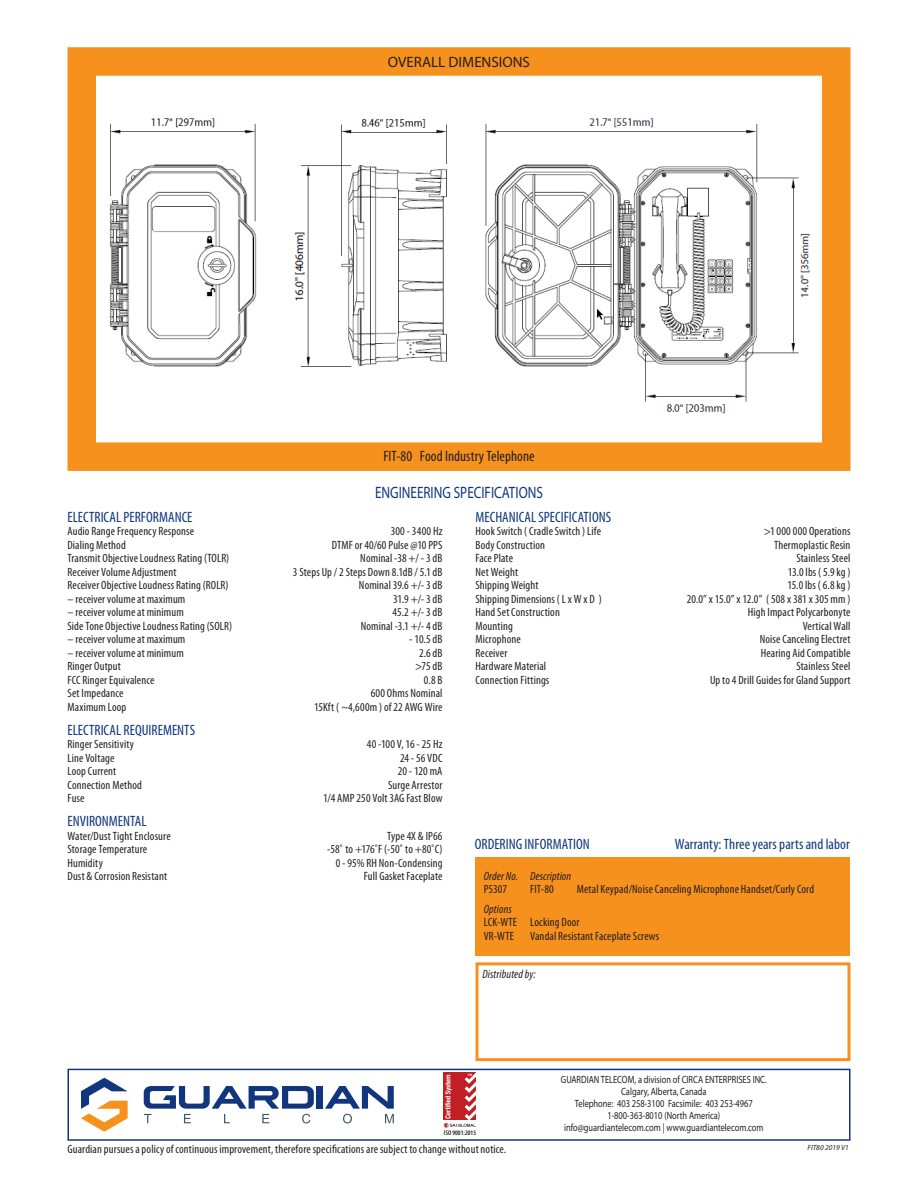
<style>
.page{position:relative;width:918px;height:1188px;background:#fff}
.page>*{position:absolute;margin:0;border:0;box-sizing:border-box;transform-origin:0 0}
.Specs_Title{font:16.5px "Myriad Pro";color:#11367e;scale:.8 1}
.Specs_Heading{font:condensed 15px "Myriad Pro";color:#11367e}
.Order_Title{font:condensed 15px "Myriad Pro";letter-spacing:.005em;color:#11367e}
.Drawing_Heading{font:condensed 15px "Myriad Pro";letter-spacing:.005em;color:#231f20}
.Drawing_Title{font:15px "Myriad Pro";letter-spacing:-.005em;color:#231f20}
.Specs_Paragraph{font:condensed 12px "Myriad Pro";letter-spacing:.01em;color:#231f20}
.Order_Paragraph{font:condensed 12px "Myriad Pro";letter-spacing:.01em;color:#231f20}
.Guardian_Disclaimer{font:condensed 12px "Myriad Pro";letter-spacing:.01em;color:#231f20}
.Order_Header{font:italic condensed 12px "Myriad Pro";letter-spacing:.01em;color:#231f20}
.Distributed_By{font:italic condensed 12px "Myriad Pro";letter-spacing:.01em;color:#231f20}
.t1{font:10.5px "Myriad Pro";color:#231f20;scale:.8 1}
.Sales_Sheet_Code{font:italic 7.5px "Myriad Pro";color:#231f20}
.t2{font:600 condensed 6.9px "Myriad Pro";color:#231f20}
</style>
<div class="page">
<div style="left:476px;top:962px;width:374px;height:99px;border:3px solid #f6911e"></div>
<div style="left:68px;top:1069px;width:782px;height:72px;border:2px solid #11367e"></div>
<div style="left:475px;top:857px;width:375px;height:99px;background:#f6911e"></div>
<div style="left:68px;top:47px;width:782px;height:424px;border:28px solid #f6911e"></div>
<img style="left:109px;top:118px;width:701px;height:296px">
<div style="left:317px;top:1086px;width:6px;height:23px;background:#11367e"></div>
<svg style="left:81px;top:1078px;width:47px;height:54px"></svg>
<svg style="left:144px;top:1086px;width:170px;height:37px"></svg>
<svg style="left:325px;top:1086px;width:69px;height:37px"></svg>
<svg style="left:444px;top:1072px;width:32px;height:56px"></svg>
<p class="Drawing_Title" style="left:388px;top:53px;width:144px">OVERALL DIMENSIONS</p>
<p class="Drawing_Heading" style="left:383px;top:447px;width:153px">FIT-80 Food Industry Telephone</p>
<p class="Specs_Title" style="left:375px;top:483px;width:211px">ENGINEERING SPECIFICATIONS</p>
<p class="Specs_Heading" style="left:68px;top:508px;width:127px">ELECTRICAL PERFORMANCE</p>
<p class="Specs_Paragraph" style="left:68px;top:524px;width:128px">Audio Range Frequency Response</p>
<p class="Specs_Paragraph" style="left:391px;top:524px;width:53px">300 - 3400 Hz</p>
<p class="Specs_Paragraph" style="left:68px;top:538px;width:60px">Dialing Method</p>
<p class="Specs_Paragraph" style="left:332px;top:538px;width:112px">DTMF or 40/60 Pulse @10 PPS</p>
<p class="Specs_Paragraph" style="left:68px;top:551px;width:163px">Transmit Objective Loudness Rating (TOLR)</p>
<p class="Specs_Paragraph" style="left:360px;top:551px;width:84px">Nominal -38 +/ - 3 dB</p>
<p class="Specs_Paragraph" style="left:68px;top:565px;width:111px">Receiver Volume Adjustment</p>
<p class="Specs_Paragraph" style="left:293px;top:565px;width:151px">3 Steps Up / 2 Steps Down 8.1dB / 5.1 dB</p>
<p class="Specs_Paragraph" style="left:68px;top:578px;width:163px">Receiver Objective Loudness Rating (ROLR)</p>
<p class="Specs_Paragraph" style="left:359px;top:578px;width:85px">Nominal 39.6 +/- 3 dB</p>
<p class="Specs_Paragraph" style="left:68px;top:592px;width:119px">– receiver volume at maximum</p>
<p class="Specs_Paragraph" style="left:393px;top:592px;width:51px">31.9 +/- 3 dB</p>
<p class="Specs_Paragraph" style="left:68px;top:605px;width:118px">– receiver volume at minimum</p>
<p class="Specs_Paragraph" style="left:393px;top:605px;width:51px">45.2 +/- 3 dB</p>
<p class="Specs_Paragraph" style="left:68px;top:619px;width:166px">Side Tone Objective Loudness Rating (SOLR)</p>
<p class="Specs_Paragraph" style="left:361px;top:619px;width:83px">Nominal -3.1 +/- 4 dB</p>
<p class="Specs_Paragraph" style="left:68px;top:632px;width:119px">– receiver volume at maximum</p>
<p class="Specs_Paragraph" style="left:409px;top:632px;width:35px">- 10.5 dB</p>
<p class="Specs_Paragraph" style="left:68px;top:646px;width:118px">– receiver volume at minimum</p>
<p class="Specs_Paragraph" style="left:419px;top:646px;width:25px">2.6 dB</p>
<p class="Specs_Paragraph" style="left:68px;top:659px;width:55px">Ringer Output</p>
<p class="Specs_Paragraph" style="left:415px;top:659px;width:29px">&gt;75 dB</p>
<p class="Specs_Paragraph" style="left:68px;top:673px;width:88px">FCC Ringer Equivalence</p>
<p class="Specs_Paragraph" style="left:424px;top:673px;width:20px">0.8 B</p>
<p class="Specs_Paragraph" style="left:68px;top:686px;width:58px">Set Impedance</p>
<p class="Specs_Paragraph" style="left:371px;top:686px;width:73px">600 Ohms Nominal</p>
<p class="Specs_Paragraph" style="left:68px;top:700px;width:60px">Maximum Loop</p>
<p class="Specs_Paragraph" style="left:314px;top:700px;width:130px">15Kft ( ~4,600m ) of 22 AWG Wire</p>
<p class="Specs_Heading" style="left:68px;top:721px;width:129px">ELECTRICAL REQUIREMENTS</p>
<p class="Specs_Paragraph" style="left:68px;top:737px;width:68px">Ringer Sensitivity</p>
<p class="Specs_Paragraph" style="left:367px;top:737px;width:77px">40 -100 V, 16 - 25 Hz</p>
<p class="Specs_Paragraph" style="left:68px;top:751px;width:48px">Line Voltage</p>
<p class="Specs_Paragraph" style="left:400px;top:751px;width:44px">24 - 56 VDC</p>
<p class="Specs_Paragraph" style="left:68px;top:764px;width:50px">Loop Current</p>
<p class="Specs_Paragraph" style="left:398px;top:764px;width:46px">20 - 120 mA</p>
<p class="Specs_Paragraph" style="left:68px;top:778px;width:76px">Connection Method</p>
<p class="Specs_Paragraph" style="left:388px;top:778px;width:56px">Surge Arrestor</p>
<p class="Specs_Paragraph" style="left:68px;top:791px;width:19px">Fuse</p>
<p class="Specs_Paragraph" style="left:323px;top:791px;width:121px">1/4 AMP 250 Volt 3AG Fast Blow</p>
<p class="Specs_Heading" style="left:68px;top:812px;width:81px">ENVIRONMENTAL</p>
<p class="Specs_Paragraph" style="left:68px;top:829px;width:105px">Water/Dust Tight Enclosure</p>
<p class="Specs_Paragraph" style="left:387px;top:829px;width:57px">Type 4X &amp; IP66</p>
<p class="Specs_Paragraph" style="left:68px;top:842px;width:81px">Storage Temperature</p>
<p class="Specs_Paragraph" style="left:327px;top:842px;width:117px">-58˚ to +176˚F (-50˚ to +80˚C)</p>
<p class="Specs_Paragraph" style="left:68px;top:856px;width:37px">Humidity</p>
<p class="Specs_Paragraph" style="left:336px;top:856px;width:108px">0 - 95% RH Non-Condensing</p>
<p class="Specs_Paragraph" style="left:68px;top:869px;width:101px">Dust &amp; Corrosion Resistant</p>
<p class="Specs_Paragraph" style="left:364px;top:869px;width:80px">Full Gasket Faceplate</p>
<p class="Specs_Heading" style="left:476px;top:508px;width:137px">MECHANICAL SPECIFICATIONS</p>
<p class="Specs_Paragraph" style="left:476px;top:524px;width:127px">Hook Switch ( Cradle Switch ) Life</p>
<p class="Specs_Paragraph" style="left:764px;top:524px;width:88px">&gt;1 000 000 Operations</p>
<p class="Specs_Paragraph" style="left:476px;top:537px;width:71px">Body Construction</p>
<p class="Specs_Paragraph" style="left:774px;top:537px;width:78px">Thermoplastic Resin</p>
<p class="Specs_Paragraph" style="left:476px;top:551px;width:39px">Face Plate</p>
<p class="Specs_Paragraph" style="left:796px;top:551px;width:56px">Stainless Steel</p>
<p class="Specs_Paragraph" style="left:476px;top:564px;width:44px">Net Weight</p>
<p class="Specs_Paragraph" style="left:788px;top:564px;width:64px">13.0 lbs ( 5.9 kg )</p>
<p class="Specs_Paragraph" style="left:476px;top:578px;width:65px">Shipping Weight</p>
<p class="Specs_Paragraph" style="left:787px;top:578px;width:65px">15.0 lbs ( 6.8 kg )</p>
<p class="Specs_Paragraph" style="left:476px;top:591px;width:128px">Shipping Dimensions ( L x W x D )</p>
<p class="Specs_Paragraph" style="left:687px;top:591px;width:165px">20.0” x 15.0” x 12.0” ( 508 x 381 x 305 mm )</p>
<p class="Specs_Paragraph" style="left:476px;top:605px;width:86px">Hand Set Construction</p>
<p class="Specs_Paragraph" style="left:748px;top:605px;width:104px">High Impact Polycarbonyte</p>
<p class="Specs_Paragraph" style="left:476px;top:618px;width:39px">Mounting</p>
<p class="Specs_Paragraph" style="left:803px;top:618px;width:49px">Vertical Wall</p>
<p class="Specs_Paragraph" style="left:476px;top:632px;width:47px">Microphone</p>
<p class="Specs_Paragraph" style="left:760px;top:632px;width:92px">Noise Canceling Electret</p>
<p class="Specs_Paragraph" style="left:476px;top:645px;width:33px">Receiver</p>
<p class="Specs_Paragraph" style="left:761px;top:645px;width:91px">Hearing Aid Compatible</p>
<p class="Specs_Paragraph" style="left:476px;top:659px;width:72px">Hardware Material</p>
<p class="Specs_Paragraph" style="left:796px;top:659px;width:56px">Stainless Steel</p>
<p class="Specs_Paragraph" style="left:476px;top:672px;width:75px">Connection Fittings</p>
<p class="Specs_Paragraph" style="left:710px;top:672px;width:142px">Up to 4 Drill Guides for Gland Support</p>
<p class="Order_Title" style="left:475px;top:835px;width:117px">ORDERING INFORMATION</p>
<p class="Order_Title" style="left:675px;top:835px;width:176px">Warranty: Three years parts and labor</p>
<p class="Order_Header" style="left:484px;top:869px;width:89px">Order No. Description</p>
<p class="Order_Paragraph" style="left:484px;top:882px;width:25px">P5307</p>
<p class="Order_Paragraph" style="left:530px;top:882px;width:25px">FIT-80</p>
<p class="Order_Paragraph" style="left:577px;top:882px;width:239px">Metal Keypad/Noise Canceling Microphone Handset/Curly Cord</p>
<p class="Order_Header" style="left:484px;top:902px;width:30px">Options</p>
<p class="Order_Paragraph" style="left:484px;top:915px;width:97px">LCK-WTE Locking Door</p>
<p class="Order_Paragraph" style="left:484px;top:929px;width:32px">VR-WTE</p>
<p class="Order_Paragraph" style="left:530px;top:929px;width:131px">Vandal Resistant Faceplate Screws</p>
<p class="Distributed_By" style="left:483px;top:966px;width:55px">Distributed by:</p>
<p class="t1" style="left:561px;top:1073px;width:259px">GUARDIAN TELECOM, a division of CIRCA ENTERPRISES INC.</p>
<p class="t1" style="left:621px;top:1085px;width:108px">Calgary, Alberta, Canada</p>
<p class="t1" style="left:575px;top:1097px;width:224px">Telephone: 403 258-3100 Facsimile: 403 253-4967</p>
<p class="t1" style="left:607px;top:1109px;width:143px">1-800-363-8010 (North America)</p>
<p class="t2" style="left:444px;top:1129px;width:34px">ISO 9001:2015</p>
<p class="t1" style="left:564px;top:1121px;width:251px">info@guardiantelecom.com | www.guardiantelecom.com</p>
<p class="Guardian_Disclaimer" style="left:68px;top:1142px;width:440px">Guardian pursues a policy of continuous improvement, therefore specifications are subject to change without notice.</p>
<p class="Sales_Sheet_Code" style="left:808px;top:1143px;width:43px">FIT80 2019 V1</p>
</div>
